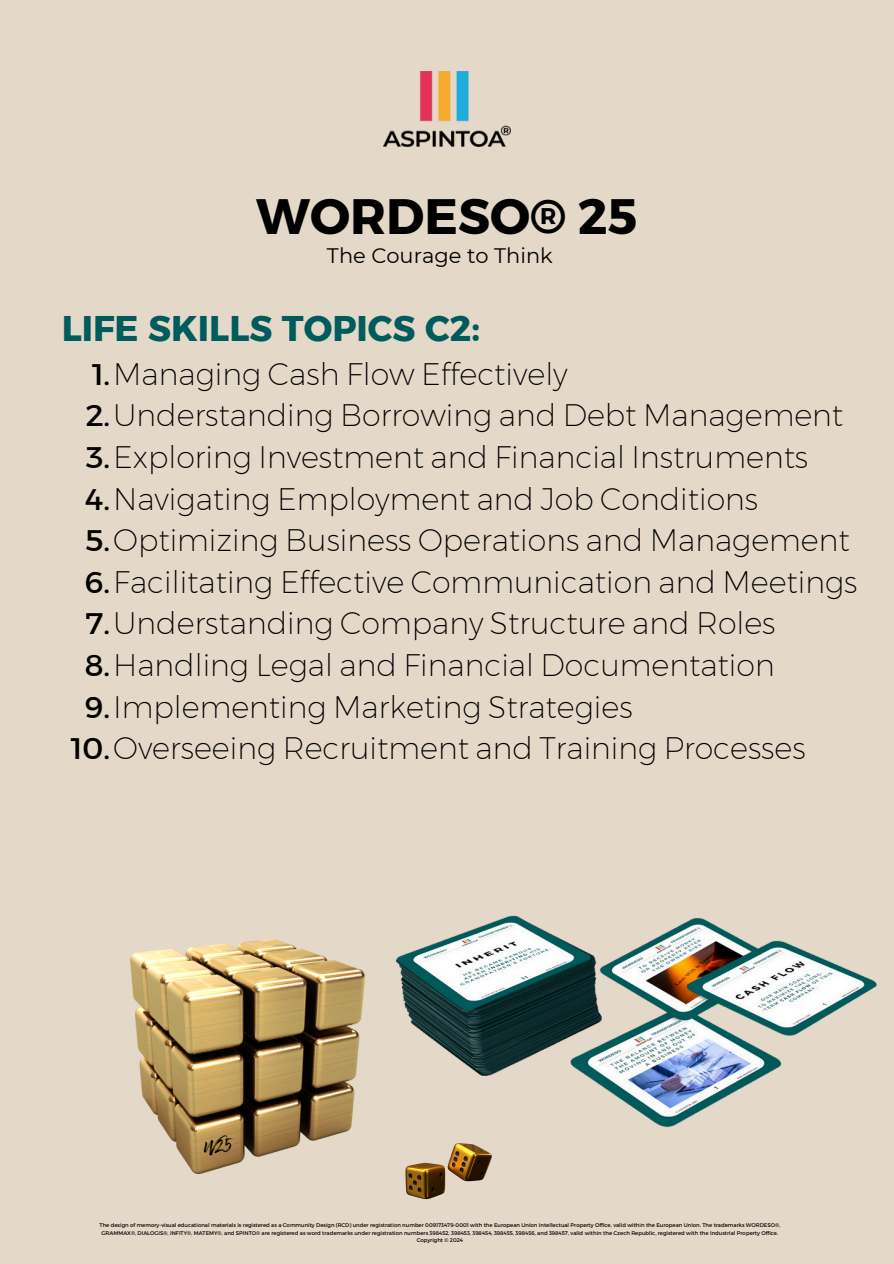
<style>
.page{position:relative;width:894px;height:1264px;background:#fff}
.page>*{position:absolute;margin:0;border:0;box-sizing:border-box;transform-origin:0 0}
.t1{font:700 49.8px "Montserrat";color:#000}
.t2{font:35.55px "Kief Montaser Bold";color:#005b5d}
.t3{font:300 30.3px "Kief Montaser Extra";color:#000}
.t4{font:21px "Montserrat";color:#000}
.t5{font:5.4px/7.2px "Montserrat";color:#000;text-align:center}
.s1{font-family:"Kief Montaser Regular";font-weight:400}
</style>
<div class="page">
<div style="left:0;top:0;width:893px;height:1263px;background:#e4d8c9"></div>
<img style="left:383px;top:72px;width:127px;height:74px">
<img style="left:130px;top:939px;width:234px;height:234px">
<img style="left:395px;top:915px;width:482px;height:213px">
<img style="left:359px;top:1105px;width:175px;height:95px">
<svg style="left:203px;top:1134px;width:31px;height:21px"></svg>
<p class="t1" style="left:256px;top:183px;width:382px">WORDESO® 25</p>
<p class="t4" style="left:327px;top:243px;width:227px">The Courage to Think</p>
<p class="t2" style="left:62px;top:306px;width:420px">LIFE SKILLS TOPICS C2:</p>
<p class="t3" style="left:92px;top:355px;width:476px"><span class="s1">1.</span>Managing Cash Flow Effectively</p>
<h1 class="t3" style="left:86px;top:397px;width:758px"><span class="s1">2.</span>Understanding Borrowing and Debt Management</h1>
<h4 class="t3" style="left:86px;top:438px;width:723px"><span class="s1">3.</span>Exploring Investment and Financial Instruments</h4>
<h2 class="t3" style="left:85px;top:480px;width:674px"><span class="s1">4.</span>Navigating Employment and Job Conditions</h2>
<p class="t3" style="left:85px;top:522px;width:766px"><span class="s1">5.</span>Optimizing Business Operations and Management</p>
<p class="t3" style="left:84px;top:563px;width:774px"><span class="s1">6.</span>Facilitating Effective Communication and Meetings</p>
<p class="t3" style="left:86px;top:605px;width:690px"><span class="s1">7.</span>Understanding Company Structure and Roles</p>
<p class="t3" style="left:84px;top:646px;width:691px"><span class="s1">8.</span>Handling Legal and Financial Documentation</p>
<p class="t3" style="left:84px;top:688px;width:549px"><span class="s1">9.</span>Implementing Marketing Strategies</p>
<p class="t3" style="left:71px;top:730px;width:736px"><span class="s1">10.</span>Overseeing Recruitment and Training Processes</p>
<p class="t5" style="left:100px;top:1221px;width:682px">The design of memory-visual educational materials is registered as a Community Design (RCD) under registration number 009173479-0001 with the European Union Intellectual Property Office, valid within the European Union. The trademarks WORDESO®,<br>GRAMMAX®, DIALOGIS®, INFITY®, MATEMY®, and SPINTO® are registered as word trademarks under registration numbers 398452, 398453, 398454, 398455, 398456, and 398457, valid within the Czech Republic, registered with the Industrial Property Office.</p>
<p class="t5" style="left:416px;top:1235px;width:48px">Copyright © 2024</p>
</div>
